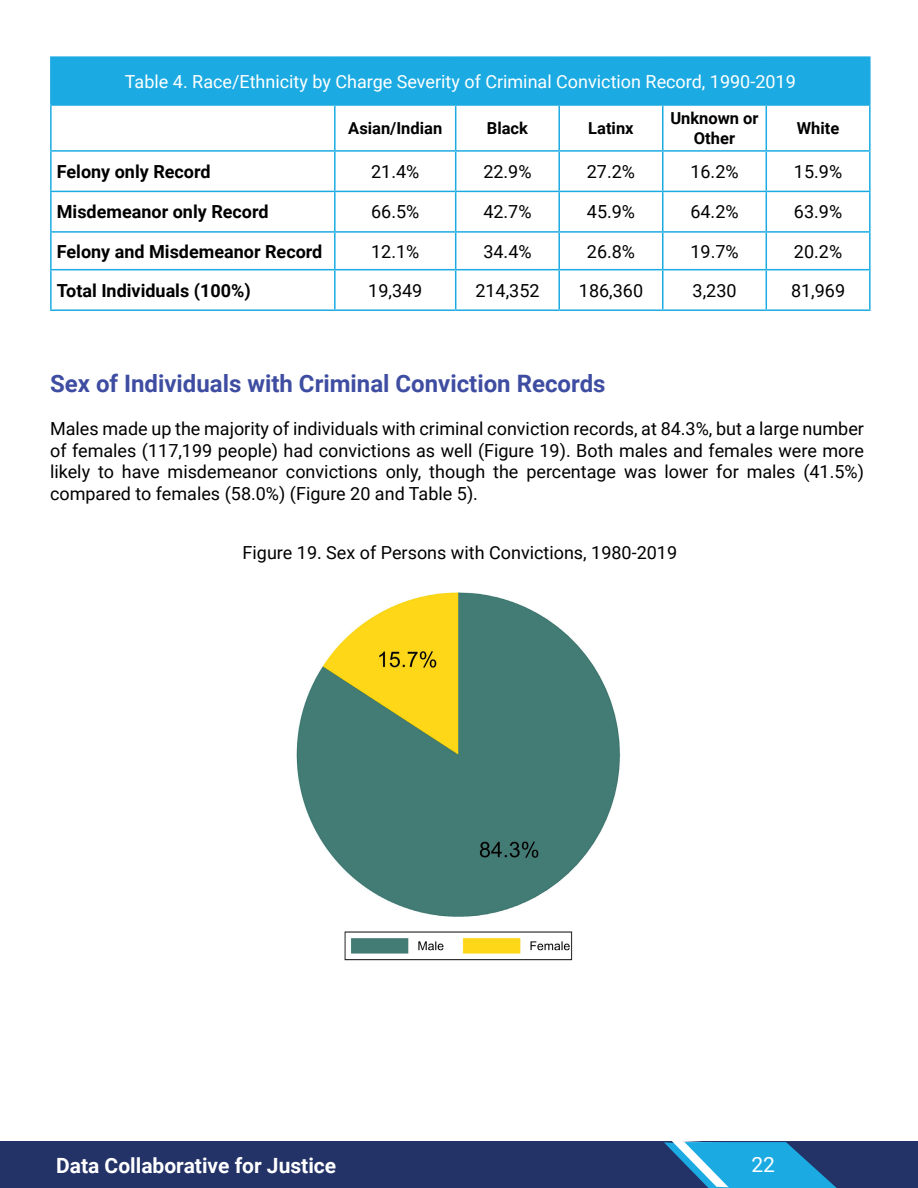
<style>
.page{position:relative;width:918px;height:1188px;background:#fff}
.page>*{position:absolute;margin:0;border:0;box-sizing:border-box;transform-origin:0 0}
.t1{font:700 24px "Roboto";color:#3e4da1}
.t2{font:700 21px "Roboto";color:#fff}
.t3{font:21px "Roboto";color:#fff}
.t4{font:18px/21.6px "Roboto";color:#000;text-align:justify}
.t5{font:700 18px "Roboto";color:#000}
.t6{font:18px "Roboto";color:#fff}
.t7{font:700 16.5px/19.8px "Roboto";color:#000;text-align:center}
</style>
<div class="page">
<div style="left:0;top:1142px;width:918px;height:46px;background:#233267"></div>
<svg style="left:664px;top:1141px;width:173px;height:47px"></svg>
<div style="left:51px;top:57px;width:819px;height:48px;background:#1babe2"></div>
<hr style="left:50px;top:56px;width:285px;height:2px;background:#1babe2">
<hr style="left:50px;top:58px;width:2px;height:46px;background:#1babe2">
<hr style="left:335px;top:56px;width:121px;height:2px;background:#1babe2">
<hr style="left:456px;top:56px;width:103px;height:2px;background:#1babe2">
<hr style="left:559px;top:56px;width:104px;height:2px;background:#1babe2">
<hr style="left:663px;top:56px;width:103px;height:2px;background:#1babe2">
<hr style="left:766px;top:56px;width:105px;height:2px;background:#1babe2">
<hr style="left:869px;top:58px;width:2px;height:46px;background:#1babe2">
<hr style="left:50px;top:104px;width:285px;height:2px;background:#1babe2">
<hr style="left:50px;top:106px;width:2px;height:44px;background:#1babe2">
<hr style="left:335px;top:104px;width:121px;height:2px;background:#1babe2">
<hr style="left:334px;top:106px;width:2px;height:44px;background:#1babe2">
<hr style="left:456px;top:104px;width:103px;height:2px;background:#1babe2">
<hr style="left:455px;top:106px;width:1px;height:44px;background:#1babe2">
<hr style="left:559px;top:104px;width:104px;height:2px;background:#1babe2">
<hr style="left:558px;top:106px;width:2px;height:44px;background:#1babe2">
<hr style="left:663px;top:104px;width:103px;height:2px;background:#1babe2">
<hr style="left:662px;top:106px;width:2px;height:44px;background:#1babe2">
<hr style="left:766px;top:104px;width:105px;height:2px;background:#1babe2">
<hr style="left:766px;top:106px;width:1px;height:44px;background:#1babe2">
<hr style="left:869px;top:106px;width:2px;height:44px;background:#1babe2">
<hr style="left:50px;top:150px;width:285px;height:2px;background:#1babe2">
<hr style="left:50px;top:152px;width:2px;height:39px;background:#1babe2">
<hr style="left:335px;top:150px;width:121px;height:2px;background:#1babe2">
<hr style="left:334px;top:152px;width:2px;height:39px;background:#1babe2">
<hr style="left:456px;top:150px;width:103px;height:2px;background:#1babe2">
<hr style="left:455px;top:152px;width:1px;height:39px;background:#1babe2">
<hr style="left:559px;top:150px;width:104px;height:2px;background:#1babe2">
<hr style="left:558px;top:152px;width:2px;height:39px;background:#1babe2">
<hr style="left:663px;top:150px;width:103px;height:2px;background:#1babe2">
<hr style="left:662px;top:152px;width:2px;height:39px;background:#1babe2">
<hr style="left:766px;top:150px;width:105px;height:2px;background:#1babe2">
<hr style="left:766px;top:152px;width:1px;height:39px;background:#1babe2">
<hr style="left:869px;top:152px;width:2px;height:39px;background:#1babe2">
<hr style="left:50px;top:191px;width:285px;height:1px;background:#1babe2">
<hr style="left:50px;top:192px;width:2px;height:39px;background:#1babe2">
<hr style="left:335px;top:191px;width:121px;height:1px;background:#1babe2">
<hr style="left:334px;top:192px;width:2px;height:39px;background:#1babe2">
<hr style="left:456px;top:191px;width:103px;height:1px;background:#1babe2">
<hr style="left:455px;top:192px;width:1px;height:39px;background:#1babe2">
<hr style="left:559px;top:191px;width:104px;height:1px;background:#1babe2">
<hr style="left:558px;top:192px;width:2px;height:39px;background:#1babe2">
<hr style="left:663px;top:191px;width:103px;height:1px;background:#1babe2">
<hr style="left:662px;top:192px;width:2px;height:39px;background:#1babe2">
<hr style="left:766px;top:191px;width:105px;height:1px;background:#1babe2">
<hr style="left:766px;top:192px;width:1px;height:39px;background:#1babe2">
<hr style="left:869px;top:192px;width:2px;height:39px;background:#1babe2">
<hr style="left:50px;top:231px;width:285px;height:2px;background:#1babe2">
<hr style="left:50px;top:233px;width:2px;height:36px;background:#1babe2">
<hr style="left:335px;top:231px;width:121px;height:2px;background:#1babe2">
<hr style="left:334px;top:233px;width:2px;height:36px;background:#1babe2">
<hr style="left:456px;top:231px;width:103px;height:2px;background:#1babe2">
<hr style="left:455px;top:233px;width:1px;height:36px;background:#1babe2">
<hr style="left:559px;top:231px;width:104px;height:2px;background:#1babe2">
<hr style="left:558px;top:233px;width:2px;height:36px;background:#1babe2">
<hr style="left:663px;top:231px;width:103px;height:2px;background:#1babe2">
<hr style="left:662px;top:233px;width:2px;height:36px;background:#1babe2">
<hr style="left:766px;top:231px;width:105px;height:2px;background:#1babe2">
<hr style="left:766px;top:233px;width:1px;height:36px;background:#1babe2">
<hr style="left:869px;top:233px;width:2px;height:36px;background:#1babe2">
<hr style="left:50px;top:269px;width:285px;height:1px;background:#1babe2">
<hr style="left:50px;top:270px;width:2px;height:39px;background:#1babe2">
<hr style="left:335px;top:269px;width:121px;height:1px;background:#1babe2">
<hr style="left:334px;top:270px;width:2px;height:39px;background:#1babe2">
<hr style="left:456px;top:269px;width:103px;height:1px;background:#1babe2">
<hr style="left:455px;top:270px;width:1px;height:39px;background:#1babe2">
<hr style="left:559px;top:269px;width:104px;height:1px;background:#1babe2">
<hr style="left:558px;top:270px;width:2px;height:39px;background:#1babe2">
<hr style="left:663px;top:269px;width:103px;height:1px;background:#1babe2">
<hr style="left:662px;top:270px;width:2px;height:39px;background:#1babe2">
<hr style="left:766px;top:269px;width:105px;height:1px;background:#1babe2">
<hr style="left:766px;top:270px;width:1px;height:39px;background:#1babe2">
<hr style="left:869px;top:270px;width:2px;height:39px;background:#1babe2">
<hr style="left:50px;top:309px;width:285px;height:2px;background:#1babe2">
<hr style="left:335px;top:309px;width:121px;height:2px;background:#1babe2">
<hr style="left:456px;top:309px;width:103px;height:2px;background:#1babe2">
<hr style="left:559px;top:309px;width:104px;height:2px;background:#1babe2">
<hr style="left:663px;top:309px;width:103px;height:2px;background:#1babe2">
<hr style="left:766px;top:309px;width:105px;height:2px;background:#1babe2">
<img style="left:296px;top:592px;width:324px;height:369px">
<p class="t6" style="left:125px;top:69px;width:672px">Table 4. Race/Ethnicity by Charge Severity of Criminal Conviction Record, 1990-2019</p>
<p class="t7" style="left:348px;top:118px;width:96px">Asian/Indian</p>
<p class="t7" style="left:487px;top:118px;width:43px">Black</p>
<p class="t7" style="left:588px;top:118px;width:47px">Latinx</p>
<p class="t7" style="left:670px;top:108px;width:90px">Unknown or<br>Other</p>
<p class="t7" style="left:797px;top:118px;width:44px">White</p>
<p class="t5" style="left:57px;top:159px;width:155px">Felony only Record</p>
<p class="t4" style="left:371px;top:160px;width:50px">21.4%</p>
<p class="t4" style="left:483px;top:160px;width:50px">22.9%</p>
<p class="t4" style="left:587px;top:160px;width:50px">27.2%</p>
<p class="t4" style="left:690px;top:160px;width:50px">16.2%</p>
<p class="t4" style="left:794px;top:160px;width:50px">15.9%</p>
<p class="t5" style="left:57px;top:199px;width:213px">Misdemeanor only Record</p>
<p class="t4" style="left:371px;top:201px;width:50px">66.5%</p>
<p class="t4" style="left:483px;top:201px;width:50px">42.7%</p>
<p class="t4" style="left:587px;top:201px;width:50px">45.9%</p>
<p class="t4" style="left:690px;top:201px;width:50px">64.2%</p>
<p class="t4" style="left:794px;top:201px;width:50px">63.9%</p>
<p class="t5" style="left:57px;top:239px;width:267px">Felony and Misdemeanor Record</p>
<p class="t4" style="left:371px;top:240px;width:50px">12.1%</p>
<p class="t4" style="left:483px;top:240px;width:50px">34.4%</p>
<p class="t4" style="left:587px;top:240px;width:50px">26.8%</p>
<p class="t4" style="left:690px;top:240px;width:50px">19.7%</p>
<p class="t4" style="left:794px;top:240px;width:50px">20.2%</p>
<p class="t5" style="left:57px;top:278px;width:195px">Total Individuals (100%)</p>
<p class="t4" style="left:368px;top:279px;width:56px">19,349</p>
<p class="t4" style="left:475px;top:279px;width:66px">214,352</p>
<p class="t4" style="left:579px;top:279px;width:66px">186,360</p>
<p class="t4" style="left:693px;top:279px;width:45px">3,230</p>
<p class="t4" style="left:791px;top:279px;width:56px">81,969</p>
<h1 class="t1" style="left:50px;top:366px;width:557px">Sex of Individuals with Criminal Conviction Records</h1>
<p class="t4" style="left:50px;top:417px;width:815px">Males made up the majority of individuals with criminal conviction records, at 84.3%, but a large number of females (117,199 people) had convictions as well (Figure 19). Both males and females were more likely to have misdemeanor convictions only, though the percentage was lower for males (41.5%) compared to females (58.0%) (Figure 20 and Table 5).</p>
<p class="t4" style="left:243px;top:541px;width:436px">Figure 19. Sex of Persons with Convictions, 1980-2019</p>
<p class="t2" style="left:56px;top:1151px;width:282px">Data Collaborative for Justice</p>
<p class="t3" style="left:751px;top:1150px;width:25px">22</p>
</div>
